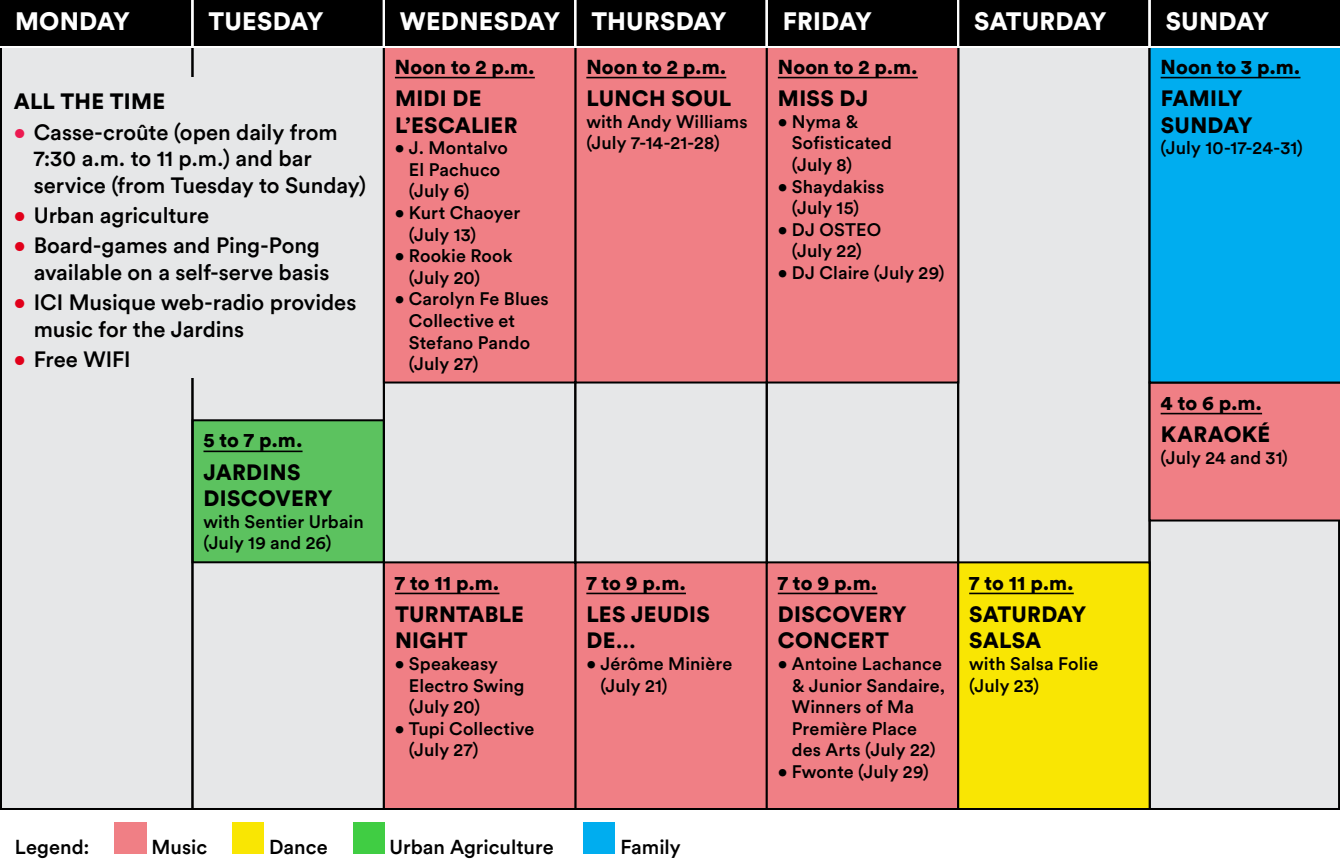
<style>
.page{position:relative;width:1340px;height:860px;background:#fff}
.page>*{position:absolute;margin:0;border:0;box-sizing:border-box;transform-origin:0 0}
.t1{font:900 25px "Circular Std";letter-spacing:.01em;color:#fff}
.t2{font:500 22px/26.4px "Circular Std";color:#000}
.t3{font:900 22px/26.4px "Circular Std";letter-spacing:.015em;color:#000}
.t4{font:900 20px "Circular Std";letter-spacing:.005em;color:#000}
.t5{font:500 20px "Circular Std";color:#000}
.t6{font:500 18px/21.6px "Circular Std";letter-spacing:.005em;color:#000}
.s1{color:#ec1a51}
.s2{color:#e1001a}
</style>
<div class="page">
<div style="left:0;top:44px;width:1340px;height:766px;background:#e6e7e8"></div>
<div style="left:0;top:44px;width:194px;height:766px;border:2px solid #000"></div>
<div style="left:192px;top:420px;width:192px;height:142px;background:#5cc25f"></div>
<hr style="left:204px;top:451px;width:99px;height:1px;background:#000">
<div style="left:192px;top:419px;width:193px;height:144px;border:2px solid #000"></div>
<div style="left:1149px;top:384px;width:191px;height:138px;background:#f07f85"></div>
<div style="left:575px;top:562px;width:192px;height:247px;background:#f07f85"></div>
<hr style="left:586px;top:593px;width:100px;height:1px;background:#000">
<div style="left:574px;top:561px;width:194px;height:249px;border:2px solid #000"></div>
<div style="left:767px;top:562px;width:191px;height:247px;background:#f07f85"></div>
<hr style="left:778px;top:593px;width:99px;height:1px;background:#000">
<div style="left:766px;top:561px;width:193px;height:249px;border:2px solid #000"></div>
<div style="left:958px;top:562px;width:192px;height:247px;background:#f9e603"></div>
<hr style="left:969px;top:593px;width:105px;height:1px;background:#000">
<div style="left:957px;top:561px;width:194px;height:249px;border:2px solid #000"></div>
<div style="left:575px;top:47px;width:192px;height:336px;background:#f07f85"></div>
<hr style="left:586px;top:77px;width:140px;height:1px;background:#000">
<div style="left:767px;top:47px;width:191px;height:336px;background:#f07f85"></div>
<hr style="left:778px;top:77px;width:140px;height:1px;background:#000">
<div style="left:766px;top:46px;width:193px;height:338px;border:2px solid #000"></div>
<div style="left:1149px;top:48px;width:191px;height:336px;background:#00adef"></div>
<div style="left:384px;top:47px;width:191px;height:336px;background:#f07f85"></div>
<hr style="left:395px;top:77px;width:140px;height:1px;background:#000">
<div style="left:383px;top:46px;width:193px;height:338px;border:2px solid #000"></div>
<div style="left:384px;top:562px;width:191px;height:247px;background:#f07f85"></div>
<hr style="left:395px;top:593px;width:104px;height:1px;background:#000">
<div style="left:383px;top:561px;width:193px;height:249px;border:2px solid #000"></div>
<div style="left:6px;top:78px;width:367px;height:300px;background:#e6e7e8"></div>
<div style="left:114px;top:822px;width:32px;height:32px;background:#f07f85"></div>
<div style="left:232px;top:822px;width:32px;height:32px;background:#f9e603"></div>
<div style="left:353px;top:822px;width:32px;height:32px;background:#40cd43"></div>
<div style="left:583px;top:822px;width:32px;height:32px;background:#00adef"></div>
<div style="left:0;top:0;width:1340px;height:48px;background:#000"></div>
<h1 class="t1" style="left:15px;top:5px;width:117px">MONDAY</h1>
<h1 class="t1" style="left:209px;top:5px;width:117px">TUESDAY</h1>
<h1 class="t1" style="left:591px;top:5px;width:137px">THURSDAY</h1>
<h1 class="t1" style="left:783px;top:5px;width:91px">FRIDAY</h1>
<h1 class="t1" style="left:974px;top:5px;width:134px">SATURDAY</h1>
<h1 class="t1" style="left:400px;top:5px;width:162px">WEDNESDAY</h1>
<h1 class="t1" style="left:1166px;top:5px;width:105px">SUNDAY</h1>
<p class="t3" style="left:14px;top:88px;width:153px">ALL THE TIME</p>
<p class="t2" style="left:34px;top:118px;width:334px;text-indent:-20px"><span class="s1">•</span> Casse-croûte (open daily from<br>7:30 a.m. to 11 p.m.) and bar service (from Tuesday to Sunday)</p>
<p class="t2" style="left:14px;top:202px;width:197px"><span class="s2">•</span> Urban agriculture</p>
<p class="t2" style="left:34px;top:232px;width:297px;text-indent:-20px"><span class="s2">•</span> Board-games and Ping-Pong available on a self-serve basis</p>
<p class="t2" style="left:34px;top:289px;width:324px;text-indent:-20px"><span class="s2">•</span> ICI Musique web-radio provides music for the Jardins</p>
<p class="t2" style="left:14px;top:346px;width:118px"><span class="s2">•</span> Free WIFI</p>
<p class="t4" style="left:204px;top:427px;width:101px">5 to 7 p.m.</p>
<p class="t3" style="left:204px;top:458px;width:130px">JARDINS<br>DISCOVERY</p>
<p class="t6" style="left:204px;top:510px;width:162px">with Sentier Urbain (July 19 and 26)</p>
<p class="t4" style="left:395px;top:53px;width:141px">Noon to 2 p.m.</p>
<p class="t3" style="left:395px;top:85px;width:124px">MIDI DE<br>L’ESCALIER</p>
<p class="t6" style="left:409px;top:137px;width:100px;text-indent:-14px">• J. Montalvo<br>El Pachuco (July 6)</p>
<p class="t6" style="left:409px;top:201px;width:113px;text-indent:-14px">• Kurt Chaoyer (July 13)</p>
<p class="t6" style="left:409px;top:245px;width:105px;text-indent:-14px">• Rookie Rook (July 20)</p>
<p class="t6" style="left:409px;top:288px;width:141px;text-indent:-14px">• Carolyn Fe Blues<br>Collective et<br>Stefano Pando (July 27)</p>
<p class="t4" style="left:395px;top:569px;width:106px">7 to 11 p.m.</p>
<p class="t3" style="left:395px;top:601px;width:130px">TURNTABLE<br>NIGHT</p>
<p class="t6" style="left:409px;top:652px;width:117px;text-indent:-14px">• Speakeasy<br>Electro Swing (July 20)</p>
<p class="t6" style="left:409px;top:717px;width:127px;text-indent:-14px">• Tupi Collective (July 27)</p>
<p class="t4" style="left:586px;top:53px;width:141px">Noon to 2 p.m.</p>
<p class="t3" style="left:586px;top:85px;width:146px">LUNCH SOUL</p>
<p class="t6" style="left:586px;top:110px;width:163px">with Andy Williams (July 7-14-21-28)</p>
<p class="t4" style="left:586px;top:569px;width:101px">7 to 9 p.m.</p>
<p class="t3" style="left:586px;top:601px;width:125px">LES JEUDIS<br>DE…</p>
<p class="t6" style="left:600px;top:652px;width:133px;text-indent:-14px">• Jérôme Minière (July 21)</p>
<p class="t5" style="left:15px;top:835px;width:76px">Legend:</p>
<p class="t5" style="left:151px;top:835px;width:57px">Music</p>
<p class="t5" style="left:269px;top:835px;width:60px">Dance</p>
<p class="t5" style="left:390px;top:835px;width:166px">Urban Agriculture</p>
<p class="t5" style="left:620px;top:835px;width:62px">Family</p>
<p class="t4" style="left:778px;top:53px;width:141px">Noon to 2 p.m.</p>
<p class="t3" style="left:778px;top:85px;width:92px">MISS DJ</p>
<p class="t6" style="left:792px;top:110px;width:102px;text-indent:-14px">• Nyma &amp;<br>Sofisticated (July 8)</p>
<p class="t6" style="left:792px;top:175px;width:94px;text-indent:-14px">• Shaydakiss (July 15)</p>
<p class="t6" style="left:778px;top:218px;width:105px;text-align:center">• DJ OSTEO (July 22)</p>
<p class="t6" style="left:778px;top:261px;width:168px">• DJ Claire (July 29)</p>
<p class="t4" style="left:778px;top:569px;width:101px">7 to 9 p.m.</p>
<p class="t3" style="left:778px;top:601px;width:130px">DISCOVERY<br>CONCERT</p>
<p class="t6" style="left:792px;top:652px;width:155px;text-indent:-14px">• Antoine Lachance &amp; Junior Sandaire,<br>Winners of Ma<br>Première Place des Arts (July 22)</p>
<p class="t6" style="left:778px;top:760px;width:152px">• Fwonte (July 29)</p>
<p class="t4" style="left:969px;top:569px;width:106px">7 to 11 p.m.</p>
<p class="t3" style="left:969px;top:601px;width:119px">SATURDAY<br>SALSA</p>
<p class="t6" style="left:969px;top:652px;width:131px">with Salsa Folie (July 23)</p>
<p class="t4" style="left:1161px;top:53px;width:141px">Noon to 3 p.m.</p>
<p class="t3" style="left:1161px;top:85px;width:93px">FAMILY<br>SUNDAY</p>
<p class="t6" style="left:1161px;top:137px;width:143px">(July 10-17-24-31)</p>
<p class="t4" style="left:1161px;top:389px;width:103px">4 to 6 p.m.</p>
<p class="t3" style="left:1161px;top:421px;width:111px">KARAOKÉ</p>
<p class="t6" style="left:1161px;top:446px;width:129px">(July 24 and 31)</p>
</div>
